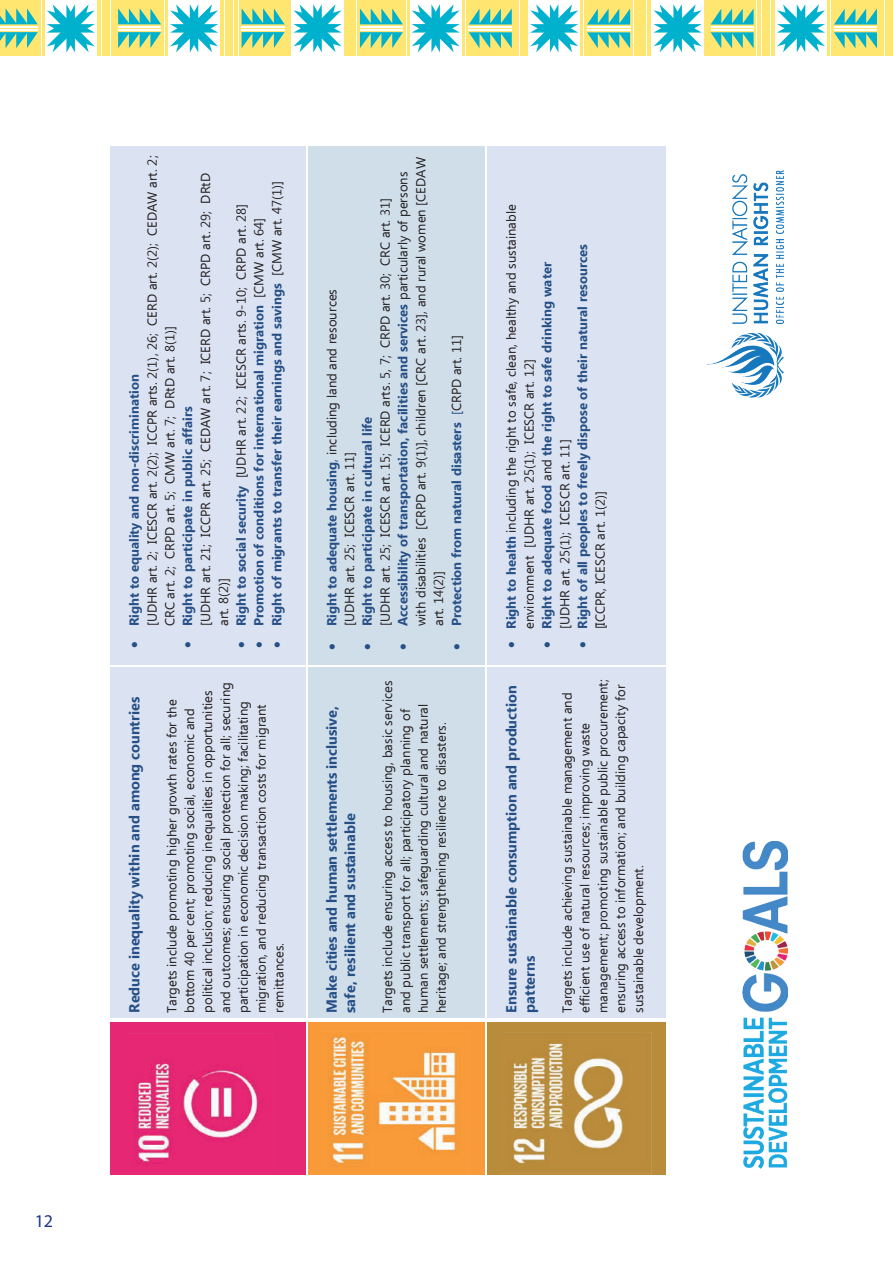
<style>
.page{position:relative;width:893px;height:1263px;background:#fff}
.page>*{position:absolute;margin:0;border:0;box-sizing:border-box;transform-origin:0 0}
.t1{font:18px "Myriad Pro";color:#1e358b}
.t2{font:700 14.55px/18.5px "Ebrima";color:#254f86}
.t3{font:13.05px/17.9px "Ebrima";color:#231f20}
.t4{font:700 13.05px/17.9px "Ebrima";color:#254f86}
.s1{color:#254f86}
.s2{font-weight:700;color:#254f86}
.s3{font-weight:400;color:#231f20}
.s4{font-weight:400}
</style>
<div class="page">
<div style="left:0;top:1px;width:40px;height:55px;background:#ffe670"></div>
<hr style="left:42px;top:1px;width:2px;height:55px;background:#ffe670">
<svg style="left:0;top:8px;width:38px;height:16px"></svg>
<hr style="left:0;top:26px;width:38px;height:1px;background:#fff">
<svg style="left:0;top:32px;width:38px;height:16px"></svg>
<hr style="left:0;top:29px;width:38px;height:2px;background:#fff">
<svg style="left:47px;top:4px;width:48px;height:49px"></svg>
<div style="left:102px;top:1px;width:8px;height:55px;background:#ffe670"></div>
<hr style="left:111px;top:1px;width:4px;height:55px;background:#ffe670">
<div style="left:116px;top:1px;width:48px;height:55px;background:#ffe670"></div>
<hr style="left:165px;top:1px;width:3px;height:55px;background:#ffe670">
<svg style="left:118px;top:8px;width:43px;height:16px"></svg>
<hr style="left:118px;top:26px;width:43px;height:1px;background:#fff">
<svg style="left:118px;top:32px;width:43px;height:16px"></svg>
<hr style="left:118px;top:29px;width:43px;height:2px;background:#fff">
<svg style="left:170px;top:4px;width:48px;height:49px"></svg>
<hr style="left:97px;top:1px;width:4px;height:55px;background:#ffe670">
<div style="left:226px;top:1px;width:7px;height:55px;background:#ffe670"></div>
<hr style="left:234px;top:1px;width:4px;height:55px;background:#ffe670">
<div style="left:239px;top:1px;width:48px;height:55px;background:#ffe670"></div>
<hr style="left:289px;top:1px;width:2px;height:55px;background:#ffe670">
<svg style="left:242px;top:8px;width:43px;height:16px"></svg>
<hr style="left:242px;top:26px;width:43px;height:1px;background:#fff">
<svg style="left:242px;top:32px;width:43px;height:16px"></svg>
<hr style="left:242px;top:29px;width:43px;height:2px;background:#fff">
<svg style="left:293px;top:4px;width:49px;height:48px"></svg>
<hr style="left:221px;top:1px;width:3px;height:55px;background:#ffe670">
<div style="left:344px;top:1px;width:7px;height:55px;background:#ffe670"></div>
<hr style="left:353px;top:1px;width:3px;height:55px;background:#ffe670">
<div style="left:358px;top:1px;width:48px;height:55px;background:#ffe670"></div>
<svg style="left:360px;top:8px;width:43px;height:16px"></svg>
<hr style="left:360px;top:26px;width:43px;height:1px;background:#fff">
<svg style="left:360px;top:32px;width:43px;height:16px"></svg>
<hr style="left:360px;top:29px;width:43px;height:2px;background:#fff">
<div style="left:885px;top:1px;width:8px;height:55px;background:#ffe670"></div>
<hr style="left:881px;top:1px;width:3px;height:55px;background:#ffe670">
<div style="left:831px;top:1px;width:48px;height:55px;background:#ffe670"></div>
<hr style="left:827px;top:1px;width:3px;height:55px;background:#ffe670">
<svg style="left:834px;top:32px;width:43px;height:17px"></svg>
<hr style="left:834px;top:29px;width:43px;height:2px;background:#fff">
<svg style="left:834px;top:8px;width:43px;height:17px"></svg>
<hr style="left:834px;top:26px;width:43px;height:2px;background:#fff">
<svg style="left:777px;top:4px;width:48px;height:48px"></svg>
<div style="left:762px;top:1px;width:8px;height:55px;background:#ffe670"></div>
<hr style="left:757px;top:1px;width:4px;height:55px;background:#ffe670">
<div style="left:708px;top:1px;width:48px;height:55px;background:#ffe670"></div>
<hr style="left:704px;top:1px;width:3px;height:55px;background:#ffe670">
<svg style="left:711px;top:32px;width:43px;height:17px"></svg>
<hr style="left:711px;top:29px;width:43px;height:2px;background:#fff">
<svg style="left:711px;top:8px;width:43px;height:17px"></svg>
<hr style="left:711px;top:26px;width:43px;height:2px;background:#fff">
<svg style="left:653px;top:4px;width:49px;height:48px"></svg>
<hr style="left:771px;top:1px;width:4px;height:55px;background:#ffe670">
<div style="left:639px;top:1px;width:7px;height:55px;background:#ffe670"></div>
<hr style="left:634px;top:1px;width:3px;height:55px;background:#ffe670">
<div style="left:584px;top:1px;width:48px;height:55px;background:#ffe670"></div>
<hr style="left:581px;top:1px;width:2px;height:55px;background:#ffe670">
<svg style="left:587px;top:32px;width:43px;height:17px"></svg>
<hr style="left:587px;top:29px;width:43px;height:2px;background:#fff">
<svg style="left:587px;top:8px;width:43px;height:17px"></svg>
<hr style="left:587px;top:26px;width:43px;height:2px;background:#fff">
<svg style="left:530px;top:4px;width:48px;height:48px"></svg>
<hr style="left:647px;top:1px;width:4px;height:55px;background:#ffe670">
<div style="left:520px;top:1px;width:8px;height:55px;background:#ffe670"></div>
<hr style="left:515px;top:1px;width:4px;height:55px;background:#ffe670">
<div style="left:466px;top:1px;width:48px;height:55px;background:#ffe670"></div>
<hr style="left:462px;top:1px;width:3px;height:55px;background:#ffe670">
<svg style="left:469px;top:32px;width:43px;height:16px"></svg>
<hr style="left:469px;top:29px;width:43px;height:2px;background:#fff">
<svg style="left:469px;top:8px;width:43px;height:17px"></svg>
<hr style="left:469px;top:26px;width:43px;height:2px;background:#fff">
<svg style="left:412px;top:4px;width:48px;height:48px"></svg>
<hr style="left:407px;top:1px;width:3px;height:55px;background:#ffe670">
<img style="left:743px;top:842px;width:45px;height:327px">
<img style="left:707px;top:170px;width:77px;height:228px">
<div style="left:110px;top:1022px;width:196px;height:153px;background:#e62773"></div>
<img style="left:134px;top:1058px;width:128px;height:107px">
<div style="left:110px;top:667px;width:196px;height:352px;background:#dbe2f1"></div>
<div style="left:110px;top:146px;width:196px;height:519px;background:#dbe2f1"></div>
<hr style="left:110px;top:1018px;width:196px;height:4px;background:#fff">
<div style="left:307px;top:1022px;width:178px;height:153px;background:#f89a39"></div>
<img style="left:329px;top:1036px;width:130px;height:128px">
<div style="left:307px;top:667px;width:178px;height:352px;background:#d0deea"></div>
<div style="left:307px;top:146px;width:178px;height:519px;background:#d0deea"></div>
<hr style="left:307px;top:1018px;width:178px;height:4px;background:#fff">
<div style="left:487px;top:1022px;width:179px;height:153px;background:#b98c3b"></div>
<img style="left:509px;top:1043px;width:115px;height:122px">
<div style="left:487px;top:667px;width:179px;height:352px;background:#dbe2f1"></div>
<div style="left:487px;top:146px;width:179px;height:519px;background:#dbe2f1"></div>
<hr style="left:487px;top:1018px;width:179px;height:4px;background:#fff">
<p class="t3" style="left:126px;top:626px;width:472px;text-indent:-21px;rotate:-90deg"><span class="s1">•</span> <span class="s2">Right to equality and non-discrimination<br></span>[UDHR art. 2; ICESCR art. 2(2); ICCPR arts. 2(1), 26; CERD art. 2(2); CEDAW art. 2;<br>CRC art. 2; CRPD art. 5; CMW art. 7; DRtD art. 8(1)]</p>
<p class="t3" style="left:180px;top:626px;width:455px;text-indent:-21px;rotate:-90deg"><span class="s1">•</span> <span class="s2">Right to participate in public affairs<br></span>[UDHR art. 21; ICCPR art. 25; CEDAW art. 7; ICERD art. 5; CRPD art. 29; DRtD art. 8(2)]</p>
<p class="t4" style="left:269px;top:647px;width:468px;rotate:-90deg">• Right of migrants to transfer their earnings and savings <span class="s3">[CMW art. 47(1)]</span></p>
<p class="t3" style="left:233px;top:647px;width:445px;rotate:-90deg"><span class="s1">•</span> <span class="s2">Right to social security</span> [UDHR art. 22; ICESCR arts. 9-10; CRPD art. 28]</p>
<p class="t4" style="left:251px;top:647px;width:431px;rotate:-90deg">• Promotion of conditions for international migration <span class="s3">[CMW art. 64]</span></p>
<p class="t2" style="left:126px;top:1013px;width:317px;rotate:-90deg">Reduce inequality within and among countries</p>
<p class="t3" style="left:164px;top:1013px;width:332px;rotate:-90deg">Targets include promoting higher growth rates for the bottom 40 per cent; promoting social, economic and political inclusion; reducing inequalities in opportunities and outcomes; ensuring social protection for all; securing participation in economic decision making; facilitating migration, and reducing transaction costs for migrant remittances.</p>
<p class="t3" style="left:395px;top:626px;width:471px;text-indent:-24px;rotate:-90deg"><span class="s1">•</span> <span class="s2">Accessibility of transportation, facilities and services</span> particularly of persons with disabilities [CRPD art. 9(1)], children [CRC art. 23], and rural women [CEDAW art. 14(2)]</p>
<p class="t3" style="left:359px;top:626px;width:430px;text-indent:-24px;rotate:-90deg"><span class="s1">•</span> <span class="s2">Right to participate in cultural life<br></span>[UDHR art. 25; ICESCR art. 15; ICERD arts. 5, 7; CRPD art. 30; CRC art. 31]</p>
<p class="t3" style="left:324px;top:626px;width:339px;text-indent:-24px;rotate:-90deg"><span class="s1">•</span> <span class="s2">Right to adequate housing</span><span class="s1">,</span> including land and resources [UDHR art. 25; ICESCR art. 11]</p>
<p class="t4" style="left:448px;top:650px;width:316px;rotate:-90deg">• Protection from natural disasters <span class="s4">[</span><span class="s3">CRPD art. 11]</span></p>
<p class="t2" style="left:323px;top:1013px;width:308px;rotate:-90deg">Make cities and human settlements inclusive, safe, resilient and sustainable</p>
<p class="t3" style="left:380px;top:1013px;width:334px;rotate:-90deg">Targets include ensuring access to housing, basic services and public transport for all; participatory planning of human settlements; safeguarding cultural and natural heritage; and strengthening resilience to disasters.</p>
<p class="t3" style="left:503px;top:629px;width:426px;text-indent:-19px;rotate:-90deg"><span class="s1">•</span> <span class="s2">Right to health</span> including the right to safe, clean, healthy and sustainable environment [UDHR art. 25(1); ICESCR art. 12]</p>
<p class="t4" style="left:574px;top:629px;width:387px;text-indent:-18px;rotate:-90deg">• Right of all peoples to freely dispose of their natural resources <span class="s3">[ICCPR, ICESCR art. 1(2)]</span></p>
<p class="t4" style="left:539px;top:629px;width:368px;text-indent:-19px;rotate:-90deg">• Right to adequate food <span class="s3">and</span> the right to safe drinking water <span class="s3">[UDHR art. 25(1); ICESCR art. 11]</span></p>
<p class="t2" style="left:503px;top:1013px;width:329px;rotate:-90deg">Ensure sustainable consumption and production patterns</p>
<p class="t3" style="left:559px;top:1013px;width:335px;rotate:-90deg">Targets include achieving sustainable management and efficient use of natural resources; improving waste management; promoting sustainable public procurement; ensuring access to information; and building capacity for sustainable development.</p>
<h1 class="t1" style="left:35px;top:1210px;width:20px">12</h1>
</div>
